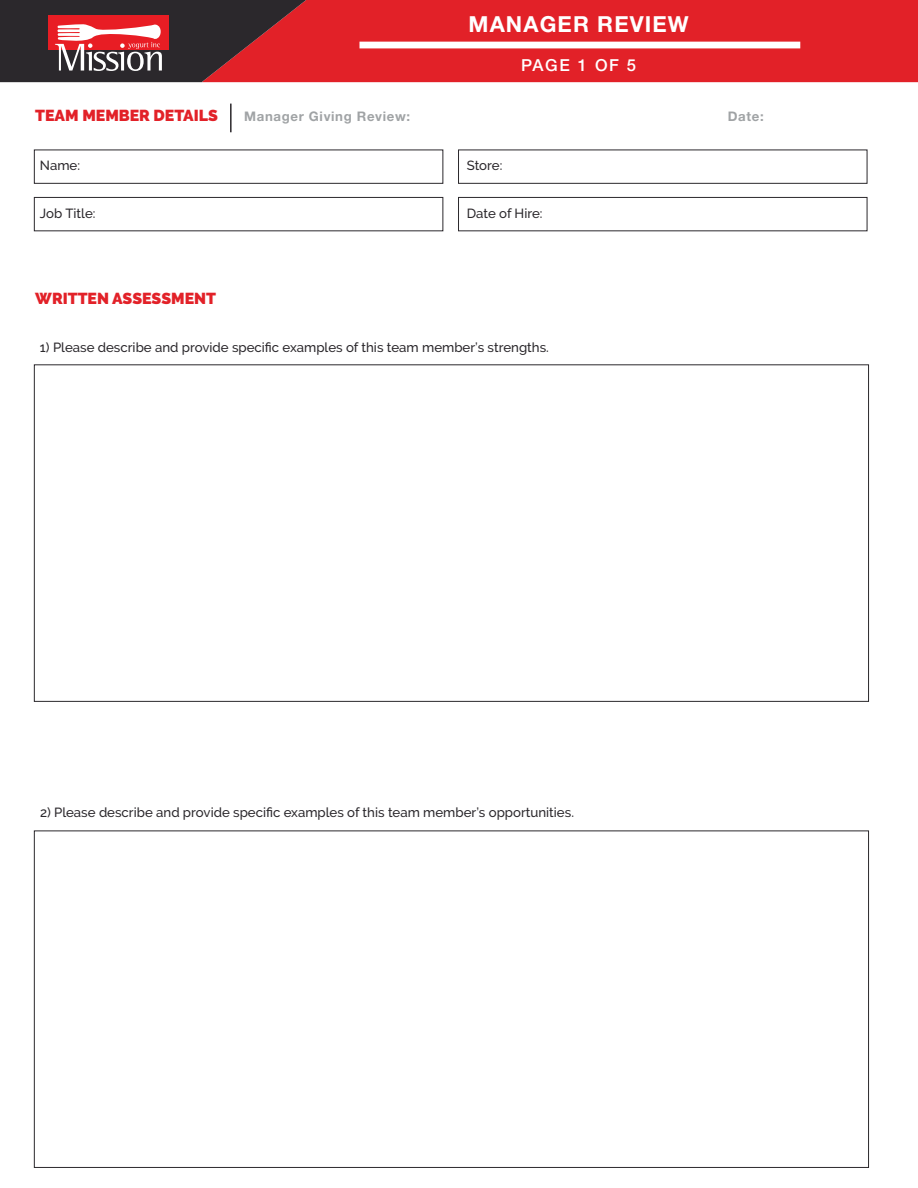
<style>
.page{position:relative;width:918px;height:1188px;background:#fff}
.page>*{position:absolute;margin:0;border:0;box-sizing:border-box;transform-origin:0 0}
.t1{font:700 22.05px "Helvetica Neue LT Std";letter-spacing:.05em;color:#fff}
.t2{font:500 16.5px "Helvetica Neue LT Std";letter-spacing:.1em;color:#fff}
.t3{font:900 15.9px "Raleway";color:#e22128}
.t4{font:500 13.2px "Raleway";color:#2b282c}
.t5{font:700 13.2px "Helvetica Neue LT Std";letter-spacing:.05em;color:#a0a3a5}
</style>
<div class="page">
<div style="left:34px;top:150px;width:409px;height:34px;background:#fff;border:1px solid #2b282c"></div>
<div style="left:458px;top:150px;width:409px;height:34px;background:#fff;border:1px solid #2b282c"></div>
<div style="left:308px;top:0;width:610px;height:82px;background:#e22128"></div>
<svg style="left:0;top:0;width:308px;height:82px;background:#72353a"></svg>
<div style="left:359px;top:42px;width:441px;height:6px;background:#fff"></div>
<div style="left:34px;top:197px;width:409px;height:34px;background:#fff;border:1px solid #2b282c"></div>
<div style="left:458px;top:197px;width:409px;height:34px;background:#fff;border:1px solid #2b282c"></div>
<hr style="left:230px;top:104px;width:2px;height:28px;background:#2b282c">
<div style="left:34px;top:364px;width:835px;height:338px;background:#fff;border:1px solid #2b282c"></div>
<div style="left:34px;top:830px;width:835px;height:338px;background:#fff;border:1px solid #2b282c"></div>
<h1 class="t1" style="left:469px;top:11px;width:222px">MANAGER REVIEW</h1>
<p class="t2" style="left:521px;top:55px;width:117px">PAGE 1 OF 5</p>
<p class="t3" style="left:35px;top:106px;width:184px">TEAM MEMBER DETAILS</p>
<p class="t5" style="left:244px;top:108px;width:168px">Manager Giving Review:</p>
<p class="t5" style="left:728px;top:108px;width:37px">Date:</p>
<p class="t4" style="left:40px;top:158px;width:42px">Name:</p>
<p class="t4" style="left:40px;top:206px;width:57px">Job Title:</p>
<p class="t4" style="left:467px;top:158px;width:37px">Store:</p>
<p class="t4" style="left:467px;top:206px;width:77px">Date of Hire:</p>
<p class="t3" style="left:35px;top:289px;width:182px">WRITTEN ASSESSMENT</p>
<p class="t4" style="left:40px;top:340px;width:510px">1) Please describe and provide specific examples of this team member’s strengths.</p>
<p class="t4" style="left:40px;top:805px;width:535px">2) Please describe and provide specific examples of this team member’s opportunities.</p>
</div>
